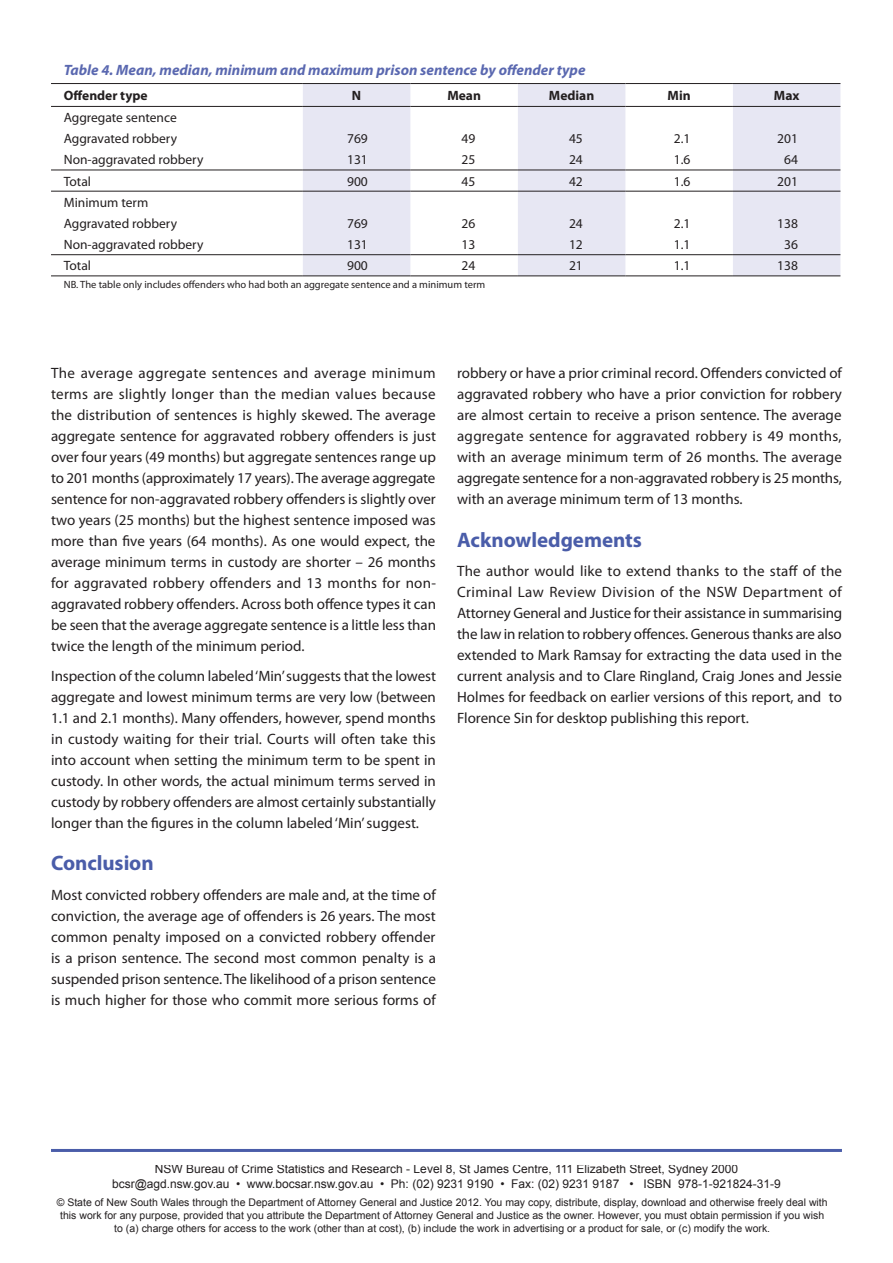
<style>
.page{position:relative;width:893px;height:1263px;background:#fff}
.page>*{position:absolute;margin:0;border:0;box-sizing:border-box;transform-origin:0 0}
._1__Heading{font:700 21px "Myriad Pro";letter-spacing:-.005em;color:#4a5da9}
._4__Text__body{font:15px/21px "Myriad Pro";color:#231f20;text-align:justify}
.T1__Table_head1{font:italic 700 15px "Myriad Pro";color:#5a68b0}
.T3__Table_body{font:13.5px "Myriad Pro";color:#231f20}
.T3__Table_body_right{font:13.5px "Myriad Pro";color:#231f20}
.T2__Table_head2b{font:700 13.5px "Myriad Pro";color:#231f20}
.T2__Table_head2a{font:700 13.5px "Myriad Pro";color:#231f20}
.t1{font:12px/15px "Arial";color:#231f20;text-align:center}
.t2{font:10.5px/13.2px "Arial";color:#231f20;text-align:center}
.Table_A_note{font:10.5px "Myriad Pro";color:#231f20}
</style>
<div class="page">
<hr style="left:51px;top:1149px;width:791px;height:3px;background:#4a5da9">
<svg style="left:303px;top:84px;width:537px;height:191px;fill:#e7e7f3"></svg>
<hr style="left:51px;top:83px;width:252px;height:1px;background:#231f20">
<hr style="left:51px;top:106px;width:252px;height:1px;background:#231f20">
<hr style="left:303px;top:83px;width:107px;height:1px;background:#231f20">
<hr style="left:410px;top:83px;width:108px;height:1px;background:#231f20">
<hr style="left:518px;top:83px;width:107px;height:1px;background:#231f20">
<hr style="left:625px;top:83px;width:108px;height:1px;background:#231f20">
<hr style="left:733px;top:83px;width:107px;height:1px;background:#231f20">
<hr style="left:303px;top:106px;width:107px;height:1px;background:#231f20">
<hr style="left:410px;top:106px;width:108px;height:1px;background:#231f20">
<hr style="left:518px;top:106px;width:107px;height:1px;background:#231f20">
<hr style="left:625px;top:106px;width:108px;height:1px;background:#231f20">
<hr style="left:733px;top:106px;width:107px;height:1px;background:#231f20">
<hr style="left:51px;top:170px;width:252px;height:1px;background:#231f20">
<hr style="left:303px;top:170px;width:107px;height:1px;background:#231f20">
<hr style="left:410px;top:170px;width:108px;height:1px;background:#231f20">
<hr style="left:518px;top:170px;width:107px;height:1px;background:#231f20">
<hr style="left:625px;top:170px;width:108px;height:1px;background:#231f20">
<hr style="left:733px;top:170px;width:107px;height:1px;background:#231f20">
<hr style="left:51px;top:191px;width:252px;height:1px;background:#231f20">
<hr style="left:303px;top:191px;width:107px;height:1px;background:#231f20">
<hr style="left:410px;top:191px;width:108px;height:1px;background:#231f20">
<hr style="left:518px;top:191px;width:107px;height:1px;background:#231f20">
<hr style="left:625px;top:191px;width:108px;height:1px;background:#231f20">
<hr style="left:733px;top:191px;width:107px;height:1px;background:#231f20">
<hr style="left:51px;top:254px;width:252px;height:1px;background:#231f20">
<hr style="left:303px;top:254px;width:107px;height:1px;background:#231f20">
<hr style="left:410px;top:254px;width:108px;height:1px;background:#231f20">
<hr style="left:518px;top:254px;width:107px;height:1px;background:#231f20">
<hr style="left:625px;top:254px;width:108px;height:1px;background:#231f20">
<hr style="left:733px;top:254px;width:107px;height:1px;background:#231f20">
<hr style="left:51px;top:275px;width:252px;height:1px;background:#231f20">
<hr style="left:303px;top:275px;width:107px;height:1px;background:#231f20">
<hr style="left:410px;top:275px;width:108px;height:1px;background:#231f20">
<hr style="left:518px;top:275px;width:107px;height:1px;background:#231f20">
<hr style="left:625px;top:275px;width:108px;height:1px;background:#231f20">
<hr style="left:733px;top:275px;width:107px;height:1px;background:#231f20">
<p class="T1__Table_head1" style="left:64px;top:60px;width:523px">Table 4. Mean, median, minimum and maximum prison sentence by offender type</p>
<p class="T2__Table_head2a" style="left:64px;top:87px;width:85px">Offender type</p>
<p class="T2__Table_head2b" style="left:352px;top:87px;width:11px">N</p>
<p class="T2__Table_head2b" style="left:447px;top:87px;width:35px">Mean</p>
<p class="T2__Table_head2b" style="left:549px;top:87px;width:47px">Median</p>
<p class="T2__Table_head2b" style="left:668px;top:87px;width:25px">Min</p>
<p class="T2__Table_head2b" style="left:774px;top:87px;width:27px">Max</p>
<p class="T3__Table_body" style="left:64px;top:109px;width:115px">Aggregate sentence</p>
<p class="T3__Table_body" style="left:64px;top:130px;width:115px">Aggravated robbery</p>
<p class="T3__Table_body_right" style="left:347px;top:130px;width:22px">769</p>
<p class="T3__Table_body_right" style="left:461px;top:130px;width:15px">49</p>
<p class="T3__Table_body_right" style="left:569px;top:130px;width:15px">45</p>
<p class="T3__Table_body_right" style="left:674px;top:130px;width:18px">2.1</p>
<p class="T3__Table_body_right" style="left:777px;top:130px;width:22px">201</p>
<p class="T3__Table_body" style="left:64px;top:152px;width:141px">Non-aggravated robbery</p>
<p class="T3__Table_body_right" style="left:347px;top:152px;width:22px">131</p>
<p class="T3__Table_body_right" style="left:461px;top:152px;width:15px">25</p>
<p class="T3__Table_body_right" style="left:569px;top:152px;width:15px">24</p>
<p class="T3__Table_body_right" style="left:674px;top:152px;width:18px">1.6</p>
<p class="T3__Table_body_right" style="left:784px;top:152px;width:15px">64</p>
<p class="T3__Table_body" style="left:64px;top:173px;width:29px">Total</p>
<p class="T3__Table_body_right" style="left:347px;top:173px;width:22px">900</p>
<p class="T3__Table_body_right" style="left:461px;top:173px;width:15px">45</p>
<p class="T3__Table_body_right" style="left:569px;top:173px;width:15px">42</p>
<p class="T3__Table_body_right" style="left:674px;top:173px;width:18px">1.6</p>
<p class="T3__Table_body_right" style="left:777px;top:173px;width:22px">201</p>
<p class="T3__Table_body" style="left:64px;top:194px;width:86px">Minimum term</p>
<p class="T3__Table_body" style="left:64px;top:215px;width:115px">Aggravated robbery</p>
<p class="T3__Table_body_right" style="left:347px;top:215px;width:22px">769</p>
<p class="T3__Table_body_right" style="left:461px;top:215px;width:15px">26</p>
<p class="T3__Table_body_right" style="left:569px;top:215px;width:15px">24</p>
<p class="T3__Table_body_right" style="left:674px;top:215px;width:18px">2.1</p>
<p class="T3__Table_body_right" style="left:777px;top:215px;width:22px">138</p>
<p class="T3__Table_body" style="left:64px;top:236px;width:141px">Non-aggravated robbery</p>
<p class="T3__Table_body_right" style="left:347px;top:236px;width:22px">131</p>
<p class="T3__Table_body_right" style="left:461px;top:236px;width:15px">13</p>
<p class="T3__Table_body_right" style="left:569px;top:236px;width:15px">12</p>
<p class="T3__Table_body_right" style="left:674px;top:236px;width:18px">1.1</p>
<p class="T3__Table_body_right" style="left:784px;top:236px;width:15px">36</p>
<p class="T3__Table_body" style="left:64px;top:257px;width:29px">Total</p>
<p class="T3__Table_body_right" style="left:347px;top:257px;width:22px">900</p>
<p class="T3__Table_body_right" style="left:461px;top:257px;width:15px">24</p>
<p class="T3__Table_body_right" style="left:569px;top:257px;width:15px">21</p>
<p class="T3__Table_body_right" style="left:674px;top:257px;width:18px">1.1</p>
<p class="T3__Table_body_right" style="left:777px;top:257px;width:22px">138</p>
<p class="Table_A_note" style="left:64px;top:278px;width:423px">NB. The table only includes offenders who had both an aggregate sentence and a minimum term</p>
<p class="_4__Text__body" style="left:51px;top:363px;width:387px">The average aggregate sentences and average minimum terms are slightly longer than the median values because the distribution of sentences is highly skewed. The average aggregate sentence for aggravated robbery offenders is just over four years (49 months) but aggregate sentences range up to 201 months (approximately 17 years). The average aggregate sentence for non-aggravated robbery offenders is slightly over two years (25 months) but the highest sentence imposed was more than five years (64 months). As one would expect, the average minimum terms in custody are shorter – 26 months for aggravated robbery offenders and 13 months for non&shy;aggravated robbery offenders. Across both offence types it can be seen that the average aggregate sentence is a little less than twice the length of the minimum period.</p>
<p class="_4__Text__body" style="left:51px;top:665px;width:386px">Inspection of the column labeled ‘Min’ suggests that the lowest aggregate and lowest minimum terms are very low (between 1.1 and 2.1 months). Many offenders, however, spend months in custody waiting for their trial. Courts will often take this into account when setting the minimum term to be spent in custody. In other words, the actual minimum terms served in custody by robbery offenders are almost certainly substantially longer than the figures in the column labeled ‘Min’ suggest.</p>
<p class="_1__Heading" style="left:51px;top:849px;width:104px">Conclusion</p>
<p class="_4__Text__body" style="left:51px;top:884px;width:386px">Most convicted robbery offenders are male and, at the time of conviction, the average age of offenders is 26 years. The most common penalty imposed on a convicted robbery offender is a prison sentence. The second most common penalty is a suspended prison sentence. The likelihood of a prison sentence is much higher for those who commit more serious forms of</p>
<p class="_4__Text__body" style="left:457px;top:363px;width:386px">robbery or have a prior criminal record. Offenders convicted of aggravated robbery who have a prior conviction for robbery are almost certain to receive a prison sentence. The average aggregate sentence for aggravated robbery is 49 months, with an average minimum term of 26 months. The average aggregate sentence for a non-aggravated robbery is 25 months, with an average minimum term of 13 months.</p>
<p class="_1__Heading" style="left:457px;top:526px;width:186px">Acknowledgements</p>
<p class="_4__Text__body" style="left:457px;top:560px;width:387px">The author would like to extend thanks to the staff of the Criminal Law Review Division of the NSW Department of Attorney General and Justice for their assistance in summarising the law in relation to robbery offences. Generous thanks are also extended to Mark Ramsay for extracting the data used in the current analysis and to Clare Ringland, Craig Jones and Jessie Holmes for feedback on earlier versions of this report, and to Florence Sin for desktop publishing this report.</p>
<p class="t1" style="left:112px;top:1161px;width:670px">NSW Bureau of Crime Statistics and Research - Level 8, St James Centre, 111 Elizabeth Street, Sydney 2000 bcsr@agd.nsw.gov.au • www.bocsar.nsw.gov.au • Ph: (02) 9231 9190 • Fax: (02) 9231 9187 • ISBN 978-1-921824-31-9</p>
<p class="t2" style="left:57px;top:1195px;width:772px">© State of New South Wales through the Department of Attorney General and Justice 2012. You may copy, distribute, display, download and otherwise freely deal with this work for any purpose, provided that you attribute the Department of Attorney General and Justice as the owner. However, you must obtain permission if you wish to (a) charge others for access to the work (other than at cost), (b) include the work in advertising or a product for sale, or (c) modify the work.</p>
<p class="T3__Table_body" style="left:443px;top:1213px;width:8px">4</p>
</div>
